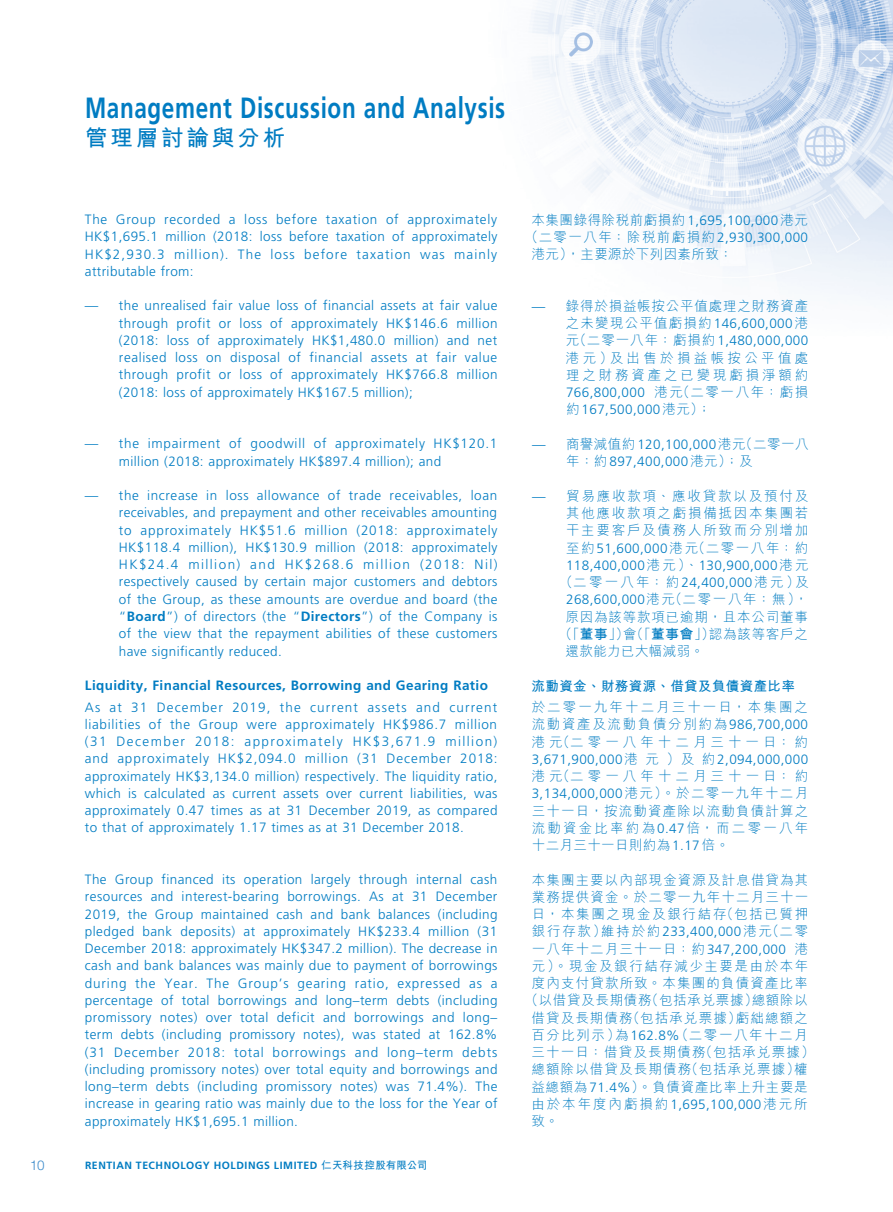
<style>
.page{position:relative;width:893px;height:1212px;background:#fff}
.page>*{position:absolute;margin:0;border:0;box-sizing:border-box;transform-origin:0 0}
.t1{font:700 29.25px "Frutiger";letter-spacing:.03em;color:#007cc2;scale:.77 1}
.t2{font:700 22.5px "M Hei HK";letter-spacing:.13em;color:#007cc2}
.t3{font:300 13.5px/17.2px "Frutiger";letter-spacing:.03em;color:#007cc2;text-align:justify}
.t4{font:300 13.5px/17.2px "M Hei HK";letter-spacing:.085em;color:#007cc2;text-align:justify}
.t5{font:300 13.5px/17.2px "Frutiger";letter-spacing:.055em;color:#007cc2}
.t6{font:300 13.5px/17.2px "M Hei HK";letter-spacing:.06em;color:#007cc2;text-align:right}
.t7{font:700 13.5px "Frutiger";letter-spacing:.03em;color:#007cc2}
.t8{font:300 13.5px/17.2px "M Hei HK";letter-spacing:.21em;color:#007cc2}
.t9{font:300 13.5px "M Hei HK";letter-spacing:.04em;color:#007cc2}
.t10{font:300 13.5px "M Hei HK";letter-spacing:.105em;color:#007cc2}
.t11{font:300 13.5px "M Hei HK";letter-spacing:.03em;color:#007cc2}
.t12{font:700 13.5px "M Hei HK";letter-spacing:.03em;color:#007cc2}
.t13{font:300 13.5px "M Hei HK";letter-spacing:.3em;color:#007cc2}
.t14{font:300 13.5px "Helvetica";color:#3f8dcb}
.t15{font:700 10.5px "Frutiger";letter-spacing:.05em;color:#007cc2}
.s1{font-weight:700}
.s2{font-family:"M Hei HK"}
.s3{font-family:"Frutiger"}
</style>
<div class="page">
<img style="left:530px;top:0;width:363px;height:300px">
<h1 class="t1" style="left:85px;top:91px;width:547px">Management Discussion and Analysis</h1>
<h2 class="t2" style="left:85px;top:121px;width:202px">管理層討論與分析</h2>
<p class="t3" style="left:85px;top:211px;width:414px">The Group recorded a loss before taxation of approximately HK$1,695.1 million (2018: loss before taxation of approximately HK$2,930.3 million). The loss before taxation was mainly attributable from:</p>
<p class="t3" style="left:119px;top:297px;width:380px;text-indent:-34px">— the unrealised fair value loss of financial assets at fair value through profit or loss of approximately HK$146.6 million (2018: loss of approximately HK$1,480.0 million) and net realised loss on disposal of financial assets at fair value through profit or loss of approximately HK$766.8 million (2018: loss of approximately HK$167.5 million);</p>
<p class="t5" style="left:119px;top:435px;width:380px;text-indent:-34px">— the impairment of goodwill of approximately HK$120.1 million (2018: approximately HK$897.4 million); and</p>
<p class="t3" style="left:119px;top:487px;width:380px;text-indent:-34px">— the increase in loss allowance of trade receivables, loan receivables, and prepayment and other receivables amounting to approximately HK$51.6 million (2018: approximately HK$118.4 million), HK$130.9 million (2018: approximately HK$24.4 million) and HK$268.6 million (2018: Nil) respectively caused by certain major customers and debtors of the Group, as these amounts are overdue and board (the “<span class="s1">Board</span>”) of directors (the “<span class="s1">Directors</span>”) of the Company is of the view that the repayment abilities of these customers have significantly reduced.</p>
<p class="t7" style="left:85px;top:677px;width:405px">Liquidity, Financial Resources, Borrowing and Gearing Ratio</p>
<p class="t3" style="left:85px;top:698px;width:414px">As at 31 December 2019, the current assets and current liabilities of the Group were approximately HK$986.7 million (31 December 2018: approximately HK$3,671.9 million) and approximately HK$2,094.0 million (31 December 2018: approximately HK$3,134.0 million) respectively. The liquidity ratio, which is calculated as current assets over current liabilities, was approximately 0.47 times as at 31 December 2019, as compared to that of approximately 1.17 times as at 31 December 2018.</p>
<p class="t3" style="left:85px;top:871px;width:414px">The Group financed its operation largely through internal cash resources and interest-bearing borrowings. As at 31 December 2019, the Group maintained cash and bank balances (including pledged bank deposits) at approximately HK$233.4 million (31<br>December 2018: approximately HK$347.2 million). The decrease in cash and bank balances was mainly due to payment of borrowings during the Year. The Group’s gearing ratio, expressed as a percentage of total borrowings and long–term debts (including promissory notes) over total deficit and borrowings and long– term debts (including promissory notes), was stated at 162.8% (31 December 2018: total borrowings and long–term debts (including promissory notes) over total equity and borrowings and long–term debts (including promissory notes) was 71.4%). The increase in gearing ratio was mainly due to the loss for the Year of approximately HK$1,695.1 million.</p>
<p class="t14" style="left:30px;top:1156px;width:17px">10</p>
<p class="t15" style="left:85px;top:1159px;width:344px">RENTIAN TECHNOLOGY HOLDINGS LIMITED <span class="s2">仁天科技控股有限公司</span></p>
<p class="t9" style="left:531px;top:210px;width:278px">本集團錄得除稅前虧損約<span class="s3">1,695,100,000</span>港元</p>
<p class="t10" style="left:525px;top:227px;width:285px">（二零一八年：除稅前虧損約<span class="s3">2,930,300,000</span></p>
<p class="t11" style="left:532px;top:245px;width:203px">港元），主要源於下列因素所致：</p>
<p class="t6" style="left:532px;top:297px;width:278px"><span class="s3">—</span> 錄得於損益帳按公平值處理之財務資產之未變現公平值虧損約<span class="s3">146,600,000</span>港</p>
<p class="t3" style="left:566px;top:332px;width:244px"><span class="s2">元（二零一八年：虧損約</span>1,480,000,000</p>
<p class="t8" style="left:566px;top:349px;width:244px">港元）及出售於損益帳按公平值處理之財務資產之已變現虧損淨額約</p>
<p class="t3" style="left:566px;top:384px;width:244px">766,800,000 <span class="s2">港元（二零一八年：虧損約</span>167,500,000<span class="s2">港元）；</span></p>
<p class="t3" style="left:566px;top:436px;width:244px;text-indent:-34px">— <span class="s2">商譽減值約</span>120,100,000<span class="s2">港元（二零一八年：約</span>897,400,000<span class="s2">港元）；及</span></p>
<p class="t4" style="left:566px;top:487px;width:244px;text-indent:-34px"><span class="s3">—</span> 貿易應收款項、應收貸款以及預付及其他應收款項之虧損備抵因本集團若干主要客戶及債務人所致而分別增加至約<span class="s3">51,600,000</span>港元（二零一八年：約</p>
<p class="t3" style="left:566px;top:557px;width:244px">118,400,000<span class="s2">港元）、</span>130,900,000<span class="s2">港元</span></p>
<p class="t4" style="left:559px;top:573px;width:251px">（二零一八年：約<span class="s3">24,400,000</span>港元）及</p>
<p class="t4" style="left:566px;top:590px;width:243px"><span class="s3">268,600,000</span>港元（二零一八年：無），</p>
<p class="t6" style="left:566px;top:607px;width:244px">原因為該等款項已逾期，且本公司董事</p>
<p class="t6" style="left:559px;top:625px;width:251px">（「<span class="s1">董事</span>」）會（「<span class="s1">董事會</span>」）認為該等客戶之</p>
<p class="t11" style="left:566px;top:641px;width:140px">還款能力已大幅減弱。</p>
<p class="t12" style="left:532px;top:676px;width:265px">流動資金、財務資源、借貸及負債資產比率</p>
<p class="t4" style="left:532px;top:698px;width:278px">於二零一九年十二月三十一日，本集團之流動資產及流動負債分別約為<span class="s3">986,700,000</span>港元（二零一八年十二月三十一日：約</p>
<p class="t3" style="left:532px;top:751px;width:278px">3,671,900,000<span class="s2">港元）及約</span>2,094,000,000</p>
<p class="t13" style="left:532px;top:767px;width:278px">港元（二零一八年十二月三十一日：約</p>
<p class="t3" style="left:532px;top:785px;width:278px">3,134,000,000<span class="s2">港元）。於二零一九年十二月</span></p>
<p class="t4" style="left:532px;top:801px;width:278px">三十一日，按流動資產除以流動負債計算之流動資金比率約為<span class="s3">0.47</span>倍，而二零一八年十二月三十一日則約為<span class="s3">1.17</span>倍。</p>
<p class="t4" style="left:525px;top:870px;width:291px;text-align:center">本集團主要以內部現金資源及計息借貸為其業務提供資金。於二零一九年十二月三十一日，本集團之現金及銀行結存（包括已質押銀行存款）維持於約<span class="s3">233,400,000</span>港元（二零一八年十二月三十一日：約<span class="s3">347,200,000</span> 港元）。現金及銀行結存減少主要是由於本年度內支付貸款所致。本集團的負債資產比率（以借貸及長期債務（包括承兌票據）總額除以借貸及長期債務（包括承兌票據）虧絀總額之百分比列示）為<span class="s3">162.8%</span>（二零一八年十二月三十一日：借貸及長期債務（包括承兌票據）總額除以借貸及長期債務（包括承兌票據）權益總額為<span class="s3">71.4%</span>）。負債資產比率上升主要是</p>
<p class="t3" style="left:531px;top:1096px;width:278px"><span class="s2">由於本年度內虧損約</span>1,695,100,000<span class="s2">港元所</span></p>
<p class="t4" style="left:531px;top:1112px;width:29px">致。</p>
</div>
